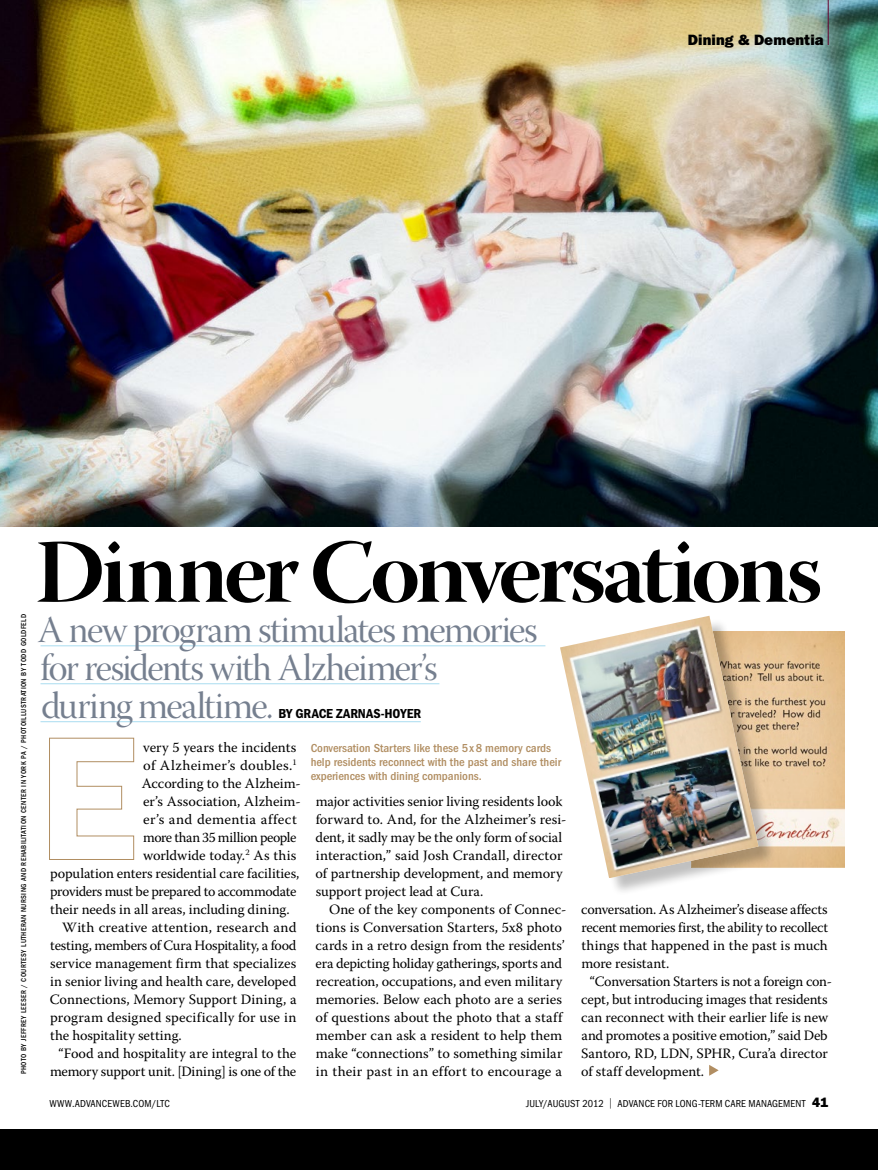
<style>
.page{position:relative;width:878px;height:1170px;background:#fff}
.page>*{position:absolute;margin:0;border:0;box-sizing:border-box;transform-origin:0 0}
.t1{font:90px "Warnock Pro Bold Disp";letter-spacing:-.05em;color:#000;scale:1.05 1}
.t2{font:37.5px/38px "Warnock Pro Disp";letter-spacing:-.04em;color:#757f8f}
.t3{font:800 15px "Franklin Gothic";color:#000}
.t4{font:14.25px/18px "Warnock Pro";color:#000}
.t5{font:14.25px "Warnock Pro";letter-spacing:-.03em;color:#000}
.t6{font:14.25px "Warnock Pro";letter-spacing:.02em;color:#000}
.t7{font:14.25px "Warnock Pro";letter-spacing:-.02em;color:#000}
.t8{font:600 condensed 13.5px "Franklin Gothic";letter-spacing:-.005em;color:#000;scale:1.05 1}
.t9{font:500 condensed 12px/14.2px "Franklin Gothic";color:#b18e62;scale:1.05 1}
.t10{font:condensed 10.5px "Franklin Gothic";letter-spacing:.01em;color:#000}
.t11{font:500 condensed 7.5px "Franklin Gothic";letter-spacing:.05em;color:#000}
.s1{font-weight:800;font-stretch:normal;font-size:13.5px}
</style>
<div class="page">
<svg style="left:49px;top:737px;width:85px;height:123px"></svg>
<img style="left:0;top:0;width:878px;height:526px">
<hr style="left:40px;top:645px;width:505px;height:1px;background:#a9dcf0">
<hr style="left:40px;top:683px;width:399px;height:1px;background:#a9dcf0">
<hr style="left:40px;top:721px;width:381px;height:1px;background:#a9dcf0">
<hr style="left:827px;top:0;width:1px;height:45px;background:#66002c">
<svg style="left:709px;top:1065px;width:9px;height:11px"></svg>
<img style="left:777px;top:631px;width:67px;height:236px">
<div style="left:562px;top:618px;width:215px;height:279px;background:#000;opacity:.25"></div>
<img style="left:560px;top:616px;width:198px;height:262px">
<div style="left:0;top:1130px;width:878px;height:40px;background:#000"></div>
<p class="t3" style="left:688px;top:31px;width:137px">Dining &amp; Dementia</p>
<p class="t11" style="left:19px;top:1074px;width:462px;rotate:-90deg">Photo by Jeffrey Leeser / courtesy Lutheran Nursing and Rehabilitation Center in York PA / photoillustration by Todd Goldfeld</p>
<h1 class="t1" style="left:35px;top:518px;width:751px">Dinner Conversations</h1>
<h2 class="t2" style="left:38px;top:616px;width:501px">A new program stimulates memories for residents with Alzheimer’s<br>during mealtime.</h2>
<p class="t8" style="left:278px;top:706px;width:138px">BY GRACE ZARNAS-HOYER</p>
<p class="t4" style="left:143px;top:738px;width:155px">very 5 years the incidents</p>
<p class="t6" style="left:143px;top:756px;width:155px">of Alzheimer’s doubles.<sup>1</sup></p>
<p class="t4" style="left:142px;top:774px;width:160px">According to the Alzheim-</p>
<p class="t4" style="left:143px;top:792px;width:159px">er’s Association, Alzheim-</p>
<p class="t6" style="left:143px;top:810px;width:155px">er’s and dementia affect</p>
<p class="t5" style="left:143px;top:828px;width:155px">more than 35 million people</p>
<p class="t4" style="left:143px;top:846px;width:155px">worldwide today.<sup>2</sup> As this</p>
<p class="t4" style="left:50px;top:864px;width:251px">population enters residential care facilities,</p>
<p class="t5" style="left:50px;top:882px;width:248px">providers must be prepared to accommodate</p>
<p class="t4" style="left:50px;top:900px;width:241px">their needs in all areas, including dining.</p>
<p class="t4" style="left:62px;top:918px;width:236px">With creative attention, research and</p>
<p class="t7" style="left:50px;top:936px;width:248px">testing, members of Cura Hospitality, a food</p>
<p class="t4" style="left:50px;top:954px;width:248px">service management firm that specializes</p>
<p class="t4" style="left:50px;top:972px;width:248px">in senior living and health care, developed</p>
<p class="t4" style="left:50px;top:990px;width:248px">Connections, Memory Support Dining, a</p>
<p class="t4" style="left:50px;top:1008px;width:248px">program designed specifically for use in</p>
<p class="t4" style="left:50px;top:1026px;width:133px">the hospitality setting.</p>
<p class="t4" style="left:59px;top:1044px;width:239px">“Food and hospitality are integral to the</p>
<p class="t4" style="left:50px;top:1062px;width:248px">memory support unit. [Dining] is one of the</p>
<p class="t9" style="left:310px;top:740px;width:240px">Conversation Starters like these 5 x 8 memory cards help residents reconnect with the past and share their experiences with dining companions.</p>
<p class="t4" style="left:315px;top:792px;width:252px">major activities senior living residents look forward to. And, for the Alzheimer’s resi&shy;dent, it sadly may be the only form of social interaction,” said Josh Crandall, director of partnership development, and memory support project lead at Cura.</p>
<p class="t4" style="left:315px;top:900px;width:252px;text-indent:13px">One of the key components of Connec&shy;tions is Conversation Starters, 5x8 photo cards in a retro design from the residents’ era depicting holiday gatherings, sports and recreation, occupations, and even military memories. Below each photo are a series of questions about the photo that a staff member can ask a resident to help them make “connections” to something similar in their past in an effort to encourage a</p>
<p class="t4" style="left:581px;top:900px;width:248px;text-align:justify">conversation. As Alzheimer’s disease affects recent memories first, the ability to recollect things that happened in the past is much more resistant.</p>
<p class="t4" style="left:581px;top:972px;width:252px;text-indent:9px">“Conversation Starters is not a foreign con&shy;cept, but introducing images that residents can reconnect with their earlier life is new and promotes a positive emotion,” said Deb Santoro, RD, LDN, SPHR, Cura’a director of staff development.</p>
<p class="t10" style="left:50px;top:1098px;width:122px">WWW.ADVANCEWEB.COM/LTC</p>
<p class="t10" style="left:526px;top:1098px;width:304px">JULY/AUGUST 2012 | ADVANCE FOR LONG-TERM CARE MANAGEMENT <span class="s1">41</span></p>
</div>
